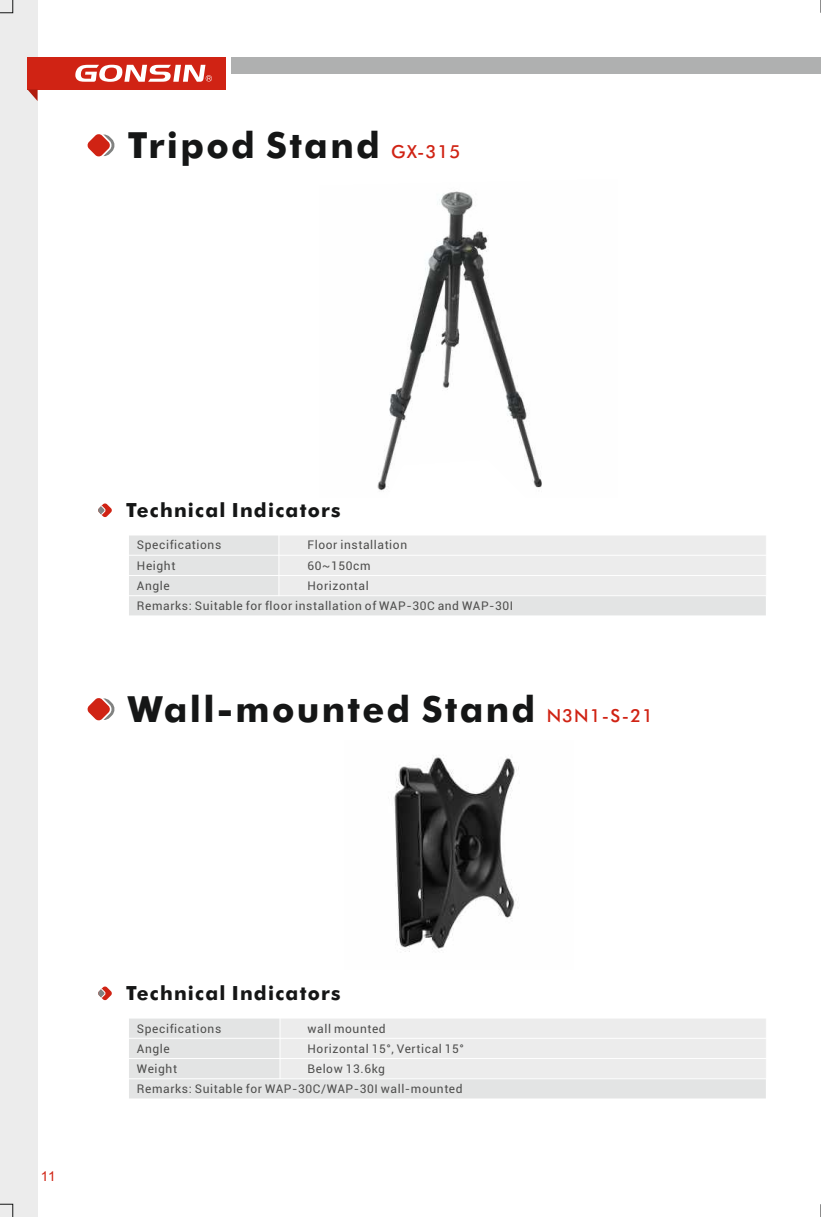
<style>
.page{position:relative;width:821px;height:1217px;background:#fff}
.page>*{position:absolute;margin:0;border:0;box-sizing:border-box;transform-origin:0 0}
.t1{font:700 36px "Futura BT";letter-spacing:.065em;color:#151616}
.t2{font:700 19.5px "Futura BT";letter-spacing:.065em;color:#151616}
.t3{font:13.5px "Arial";color:#d02314}
.t4{font:12px/20.2px "Roboto";letter-spacing:.05em;color:#4e4e4d}
.s1{font-weight:500;font-size:18px;color:#d02314}
</style>
<div class="page">
<div style="left:231px;top:57px;width:590px;height:16px;background:#afb0b0"></div>
<div style="left:0;top:0;width:38px;height:1216px;background:#ececec"></div>
<div style="left:27px;top:57px;width:199px;height:32px;background:#d02314"></div>
<svg style="left:75px;top:65px;width:137px;height:17px"></svg>
<svg style="left:27px;top:89px;width:11px;height:12px"></svg>
<div style="left:128px;top:535px;width:151px;height:20px;background:#e3e4e4"></div>
<div style="left:279px;top:535px;width:487px;height:20px;background:#ececec"></div>
<div style="left:128px;top:555px;width:151px;height:20px;background:#e3e4e4"></div>
<div style="left:279px;top:555px;width:487px;height:20px;background:#ececec"></div>
<div style="left:128px;top:575px;width:151px;height:20px;background:#e3e4e4"></div>
<div style="left:279px;top:575px;width:487px;height:20px;background:#ececec"></div>
<div style="left:128px;top:595px;width:638px;height:20px;background:#e3e4e4"></div>
<hr style="left:128px;top:534px;width:1px;height:82px;background:#fff">
<hr style="left:278px;top:534px;width:1px;height:62px;background:#fff">
<hr style="left:128px;top:595px;width:638px;height:1px;background:#fff">
<hr style="left:128px;top:575px;width:638px;height:1px;background:#fff">
<hr style="left:128px;top:554px;width:638px;height:1px;background:#fff">
<svg style="left:98px;top:503px;width:14px;height:14px"></svg>
<svg style="left:87px;top:134px;width:28px;height:23px"></svg>
<img style="left:377px;top:191px;width:165px;height:300px">
<img style="left:394px;top:756px;width:125px;height:196px">
<div style="left:128px;top:1017px;width:152px;height:20px;background:#e3e4e4"></div>
<div style="left:280px;top:1017px;width:486px;height:20px;background:#ececec"></div>
<div style="left:128px;top:1037px;width:152px;height:21px;background:#e3e4e4"></div>
<div style="left:280px;top:1037px;width:486px;height:21px;background:#ececec"></div>
<div style="left:128px;top:1058px;width:152px;height:20px;background:#e3e4e4"></div>
<div style="left:280px;top:1058px;width:486px;height:20px;background:#ececec"></div>
<div style="left:128px;top:1078px;width:638px;height:20px;background:#e3e4e4"></div>
<hr style="left:128px;top:1017px;width:1px;height:82px;background:#fff">
<hr style="left:279px;top:1017px;width:1px;height:61px;background:#fff">
<hr style="left:128px;top:1078px;width:638px;height:1px;background:#fff">
<hr style="left:128px;top:1057px;width:638px;height:1px;background:#fff">
<hr style="left:128px;top:1037px;width:638px;height:1px;background:#fff">
<hr style="left:128px;top:1017px;width:638px;height:1px;background:#fff">
<svg style="left:98px;top:986px;width:14px;height:14px"></svg>
<svg style="left:87px;top:698px;width:28px;height:23px"></svg>
<svg style="left:0;top:0;width:14px;height:14px"></svg>
<svg style="left:820px;top:0;width:1px;height:13px"></svg>
<svg style="left:0;top:1203px;width:14px;height:13px"></svg>
<svg style="left:820px;top:1204px;width:1px;height:12px"></svg>
<h1 class="t1" style="left:128px;top:131px;width:334px">Tripod Stand <span class="s1">GX-315</span></h1>
<h2 class="t2" style="left:126px;top:502px;width:216px">Technical Indicators</h2>
<p class="t4" style="left:307px;top:536px;width:101px">Floor installation<br>60~150cm<br>Horizontal</p>
<p class="t4" style="left:137px;top:536px;width:378px">Specifications<br>Height<br>Angle<br>Remarks: Suitable for floor installation of WAP-30C and WAP-30I</p>
<h1 class="t1" style="left:128px;top:694px;width:526px">Wall-mounted Stand <span class="s1">N3N1-S-21</span></h1>
<p class="t3" style="left:41px;top:1170px;width:16px">11</p>
<h2 class="t2" style="left:126px;top:985px;width:216px">Technical Indicators</h2>
<p class="t4" style="left:307px;top:1019px;width:158px">wall mounted<br>Horizontal 15°, Vertical 15°<br>Below 13.6kg</p>
<p class="t4" style="left:137px;top:1019px;width:327px">Specifications<br>Angle<br>Weight<br>Remarks: Suitable for WAP-30C/WAP-30I wall-mounted</p>
</div>
